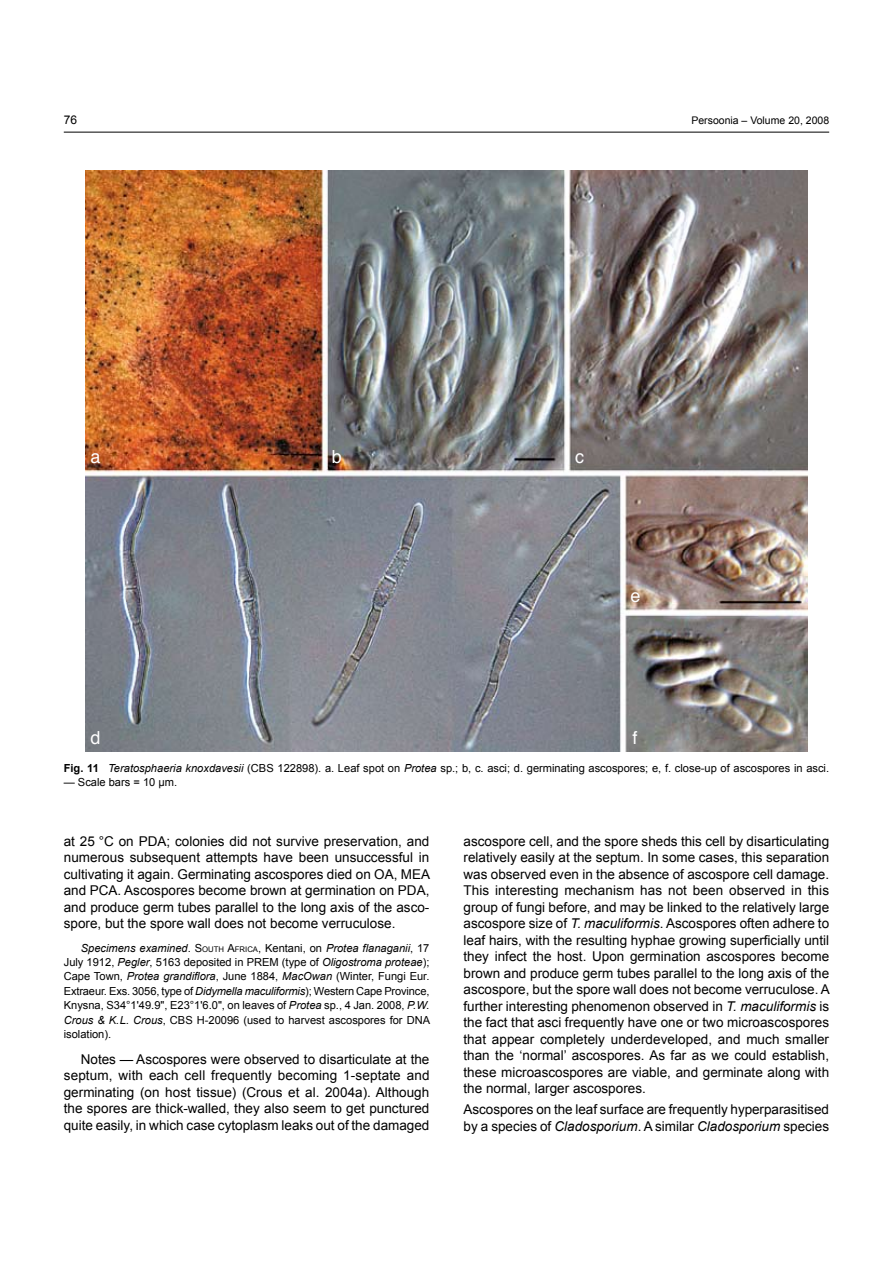
<style>
.page{position:relative;width:893px;height:1263px;background:#fff}
.page>*{position:absolute;margin:0;border:0;box-sizing:border-box;transform-origin:0 0}
.t1{font:18px "Helvetica";color:#fff}
.t2{font:13.5px/16.5px "Arial";color:#000;text-align:justify}
.t3{font:12px "Arial";color:#000}
.t4{font:11.1px/14.4px "Arial";color:#000;text-align:justify}
.t5{font:10.5px "Arial";color:#000}
.s1{font-weight:700}
.s2{font-style:italic}
.s3{font-size:7.8px}
</style>
<div class="page">
<hr style="left:64px;top:132px;width:765px;height:1px;background:#000">
<img style="left:85px;top:170px;width:723px;height:581px">
<p class="t3" style="left:64px;top:113px;width:15px">76</p>
<p class="t5" style="left:691px;top:114px;width:139px">Persoonia – Volume 20, 2008</p>
<h1 class="t1" style="left:90px;top:441px;width:12px">a</h1>
<h1 class="t1" style="left:90px;top:722px;width:12px">d</h1>
<h1 class="t1" style="left:332px;top:441px;width:12px">b</h1>
<h1 class="t1" style="left:575px;top:441px;width:10px">c</h1>
<h1 class="t1" style="left:630px;top:581px;width:12px">e</h1>
<h1 class="t1" style="left:632px;top:722px;width:7px">f</h1>
<p class="t4" style="left:64px;top:761px;width:767px"><span class="s1">Fig. 11</span> <span class="s2">Teratosphaeria knoxdavesii</span> (CBS 122898). a. Leaf spot on <span class="s2">Protea</span> sp.; b, c. asci; d. germinating ascospores; e, f. close-up of ascospores in asci.</p>
<p class="t4" style="left:64px;top:775px;width:115px">— Scale bars = 10 µm.</p>
<p class="t2" style="left:64px;top:833px;width:368px">at 25 °C on PDA; colonies did not survive preservation, and numerous subsequent attempts have been unsuccessful in cultivating it again. Germinating ascospores died on OA, MEA and PCA. Ascospores become brown at germination on PDA, and produce germ tubes parallel to the long axis of the asco&shy;spore, but the spore wall does not become verruculose.</p>
<p class="t4" style="left:64px;top:940px;width:368px;text-indent:17px"><span class="s2">Specimens examined</span>. S<span class="s3">outh</span> A<span class="s3">frica</span>, Kentani, on <span class="s2">Protea flanaganii</span>, 17<br>July 1912, <span class="s2">Pegler</span>, 5163 deposited in PREM (type of <span class="s2">Oligostroma proteae</span>); Cape Town, <span class="s2">Protea grandiflora</span>, June 1884, <span class="s2">MacOwan</span> (Winter, Fungi Eur.<br>Extraeur. Exs. 3056, type of <span class="s2">Didymella maculiformis</span>); Western Cape Province, Knysna, S34°1'49.9", E23°1'6.0", on leaves of <span class="s2">Protea</span> sp., 4 Jan. 2008, <span class="s2">P.W.<br>Crous &amp; K.L. Crous</span>, CBS H-20096 (used to harvest ascospores for DNA isolation).</p>
<p class="t2" style="left:64px;top:1050px;width:367px;text-indent:17px">Notes — Ascospores were observed to disarticulate at the septum, with each cell frequently becoming 1-septate and germinating (on host tissue) (Crous et al. 2004a). Although the spores are thick-walled, they also seem to get punctured quite easily, in which case cytoplasm leaks out of the damaged</p>
<p class="t2" style="left:463px;top:833px;width:368px">ascospore cell, and the spore sheds this cell by disarticulating relatively easily at the septum. In some cases, this separation was observed even in the absence of ascospore cell damage.<br>This interesting mechanism has not been observed in this group of fungi before, and may be linked to the relatively large ascospore size of <span class="s2">T. maculiformis</span>. Ascospores often adhere to leaf hairs, with the resulting hyphae growing superficially until they infect the host. Upon germination ascospores become brown and produce germ tubes parallel to the long axis of the ascospore, but the spore wall does not become verruculose. A further interesting phenomenon observed in <span class="s2">T. maculiformis</span> is the fact that asci frequently have one or two microascospores that appear completely underdeveloped, and much smaller than the ‘normal’ ascospores. As far as we could establish, these microascospores are viable, and germinate along with the normal, larger ascospores.</p>
<p class="t2" style="left:463px;top:1101px;width:367px">Ascospores on the leaf surface are frequently hyperparasitised by a species of <span class="s2">Cladosporium</span>. A similar <span class="s2">Cladosporium</span> species</p>
</div>
